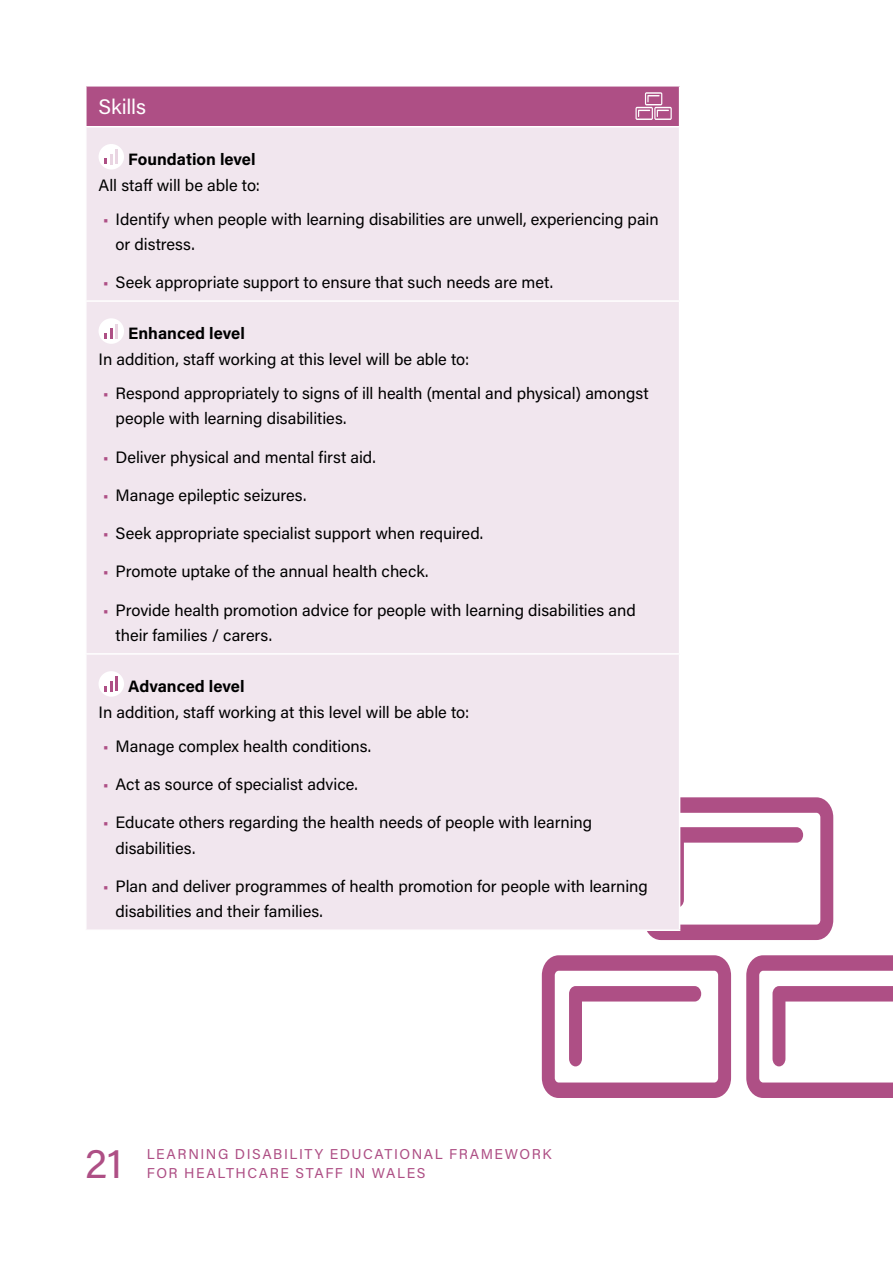
<style>
.page{position:relative;width:893px;height:1263px;background:#fff}
.page>*{position:absolute;margin:0;border:0;box-sizing:border-box;transform-origin:0 0}
.t1{font:42px "Acumin Pro";color:#ae4f85}
.t2{font:21px "Acumin Pro";letter-spacing:-.005em;color:#fff}
.t3{font:16.5px/25.5px "Acumin Pro";color:#000}
.t4{font:700 16.5px "Acumin Pro";color:#000}
.t5{font:14.25px "Acumin Pro";letter-spacing:.11em;color:#ae4f85}
.s1{color:#ae4f85}
</style>
<div class="page">
<svg style="left:542px;top:955px;width:189px;height:143px"></svg>
<svg style="left:647px;top:797px;width:186px;height:143px"></svg>
<svg style="left:746px;top:955px;width:147px;height:143px"></svg>
<div style="left:86px;top:86px;width:594px;height:41px;background:#ae4f85"></div>
<div style="left:87px;top:127px;width:592px;height:802px;background:#f1e6ee"></div>
<hr style="left:85px;top:85px;width:595px;height:2px;background:#fff">
<hr style="left:85px;top:87px;width:2px;height:39px;background:#fff">
<hr style="left:679px;top:87px;width:1px;height:39px;background:#fff">
<hr style="left:85px;top:126px;width:595px;height:1px;background:#fff">
<hr style="left:85px;top:300px;width:595px;height:2px;background:#fff">
<hr style="left:85px;top:653px;width:595px;height:2px;background:#fff">
<hr style="left:679px;top:655px;width:1px;height:274px;background:#fff">
<hr style="left:85px;top:929px;width:595px;height:2px;background:#fff">
<div style="left:99px;top:144px;width:25px;height:26px;background:#fff;border-radius:50%"></div>
<hr style="left:115px;top:149px;width:3px;height:15px;background:#e9d5e2">
<svg style="left:104px;top:154px;width:9px;height:10px"></svg>
<div style="left:99px;top:318px;width:25px;height:26px;background:#fff;border-radius:50%"></div>
<hr style="left:115px;top:324px;width:3px;height:14px;background:#e9d5e2">
<svg style="left:104px;top:328px;width:9px;height:10px"></svg>
<div style="left:99px;top:671px;width:25px;height:26px;background:#fff;border-radius:50%"></div>
<hr style="left:115px;top:676px;width:3px;height:15px;background:#ae4f85">
<svg style="left:104px;top:681px;width:9px;height:10px"></svg>
<svg style="left:635px;top:92px;width:37px;height:28px"></svg>
<p class="t2" style="left:99px;top:92px;width:49px">Skills</p>
<p class="t4" style="left:128px;top:148px;width:129px">Foundation level</p>
<p class="t3" style="left:99px;top:171px;width:163px">All staff will be able to:</p>
<p class="t3" style="left:116px;top:205px;width:545px;text-indent:-13px"><span class="s1">•</span> Identify when people with learning disabilities are unwell, experiencing pain or distress.</p>
<p class="t3" style="left:103px;top:269px;width:452px"><span class="s1">•</span> Seek appropriate support to ensure that such needs are met.</p>
<p class="t4" style="left:128px;top:322px;width:118px">Enhanced level</p>
<p class="t3" style="left:99px;top:346px;width:372px">In addition, staff working at this level will be able to:</p>
<p class="t3" style="left:116px;top:380px;width:535px;text-indent:-13px"><span class="s1">•</span> Respond appropriately to signs of ill health (mental and physical) amongst people with learning disabilities.</p>
<p class="t3" style="left:103px;top:443px;width:275px"><span class="s1">•</span> Deliver physical and mental first aid.</p>
<p class="t3" style="left:103px;top:482px;width:205px"><span class="s1">•</span> Manage epileptic seizures.</p>
<p class="t3" style="left:103px;top:520px;width:382px"><span class="s1">•</span> Seek appropriate specialist support when required.</p>
<p class="t3" style="left:103px;top:558px;width:327px"><span class="s1">•</span> Promote uptake of the annual health check.</p>
<p class="t3" style="left:116px;top:596px;width:522px;text-indent:-13px"><span class="s1">•</span> Provide health promotion advice for people with learning disabilities and their families / carers.</p>
<p class="t4" style="left:128px;top:675px;width:118px">Advanced level</p>
<p class="t3" style="left:99px;top:698px;width:372px">In addition, staff working at this level will be able to:</p>
<p class="t3" style="left:103px;top:732px;width:270px"><span class="s1">•</span> Manage complex health conditions.</p>
<p class="t3" style="left:103px;top:771px;width:257px"><span class="s1">•</span> Act as source of specialist advice.</p>
<p class="t3" style="left:116px;top:809px;width:478px;text-indent:-13px"><span class="s1">•</span> Educate others regarding the health needs of people with learning disabilities.</p>
<p class="t3" style="left:116px;top:873px;width:534px;text-indent:-13px"><span class="s1">•</span> Plan and deliver programmes of health promotion for people with learning disabilities and their families.</p>
<h1 class="t1" style="left:85px;top:1134px;width:39px">21</h1>
<p class="t5" style="left:147px;top:1144px;width:406px">LEARNING DISABILITY EDUCATIONAL FRAMEWORK</p>
<p class="t5" style="left:147px;top:1163px;width:280px">FOR HEALTHCARE STAFF IN WALES</p>
</div>
